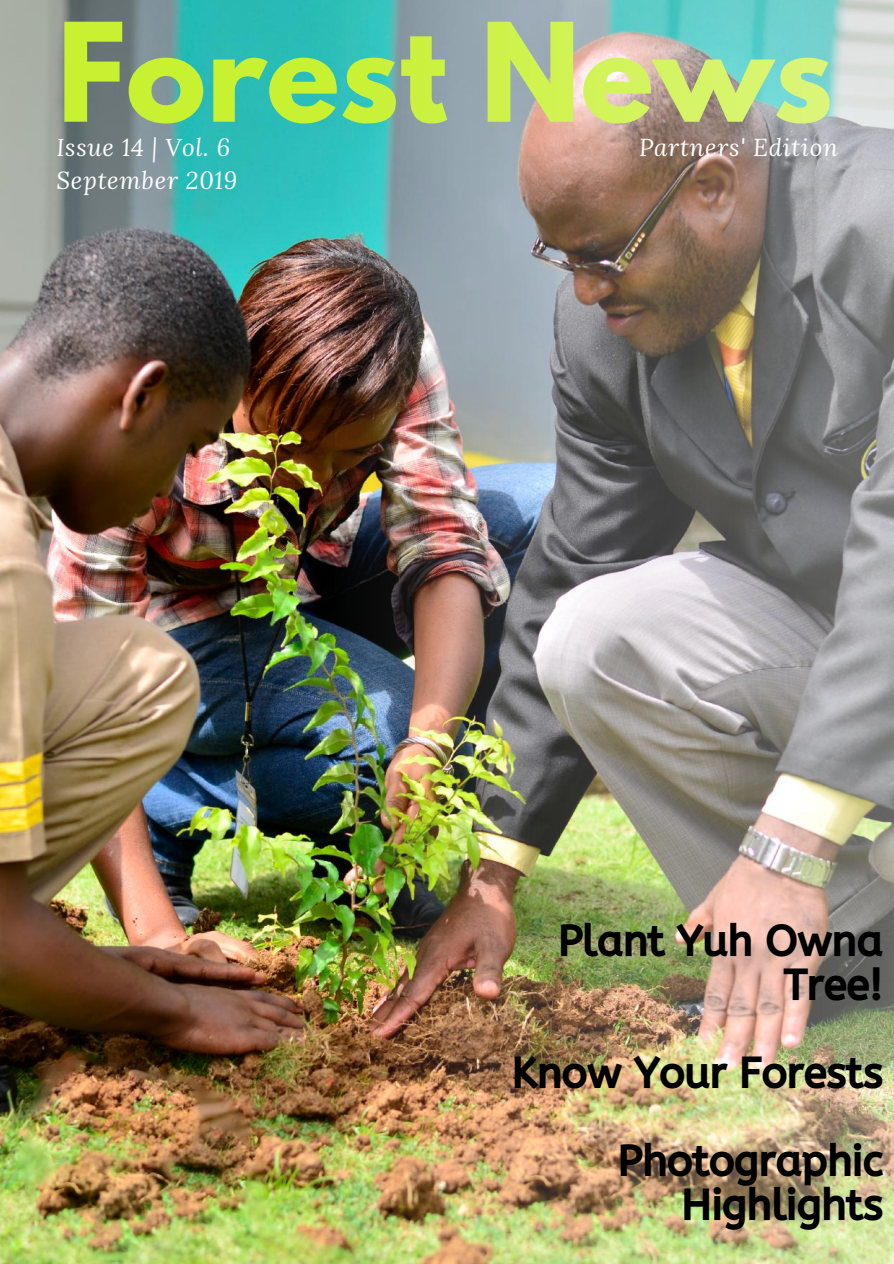
<style>
.page{position:relative;width:894px;height:1264px;background:#fff}
.page>*{position:absolute;margin:0;border:0;box-sizing:border-box;transform-origin:0 0}
.t1{font:700 121.2px "League Spartan";color:#c8f131}
.t2{font:42px/44px "CA Generated";color:#000;text-align:right}
.t3{font:italic 24.3px/32.8px "Lora";letter-spacing:.03em;color:#fff}
</style>
<div class="page">
<img style="left:0;top:0;width:335px;height:1263px">
<img style="left:335px;top:0;width:558px;height:1263px">
<h1 class="t1" style="left:57px;top:13px;width:777px">Forest News</h1>
<p class="t3" style="left:56px;top:130px;width:182px">Issue 14 | Vol. 6<br>September 2019</p>
<p class="t3" style="left:638px;top:130px;width:200px">Partners' Edition</p>
<p class="t2" style="left:558px;top:919px;width:326px">Plant Yuh Owna<br>Tree!</p>
<p class="t2" style="left:512px;top:1029px;width:372px;line-height:87.8px">Know Your Forests<br>Photographic</p>
<p class="t2" style="left:681px;top:1182px;width:202px">Highlights</p>
</div>
